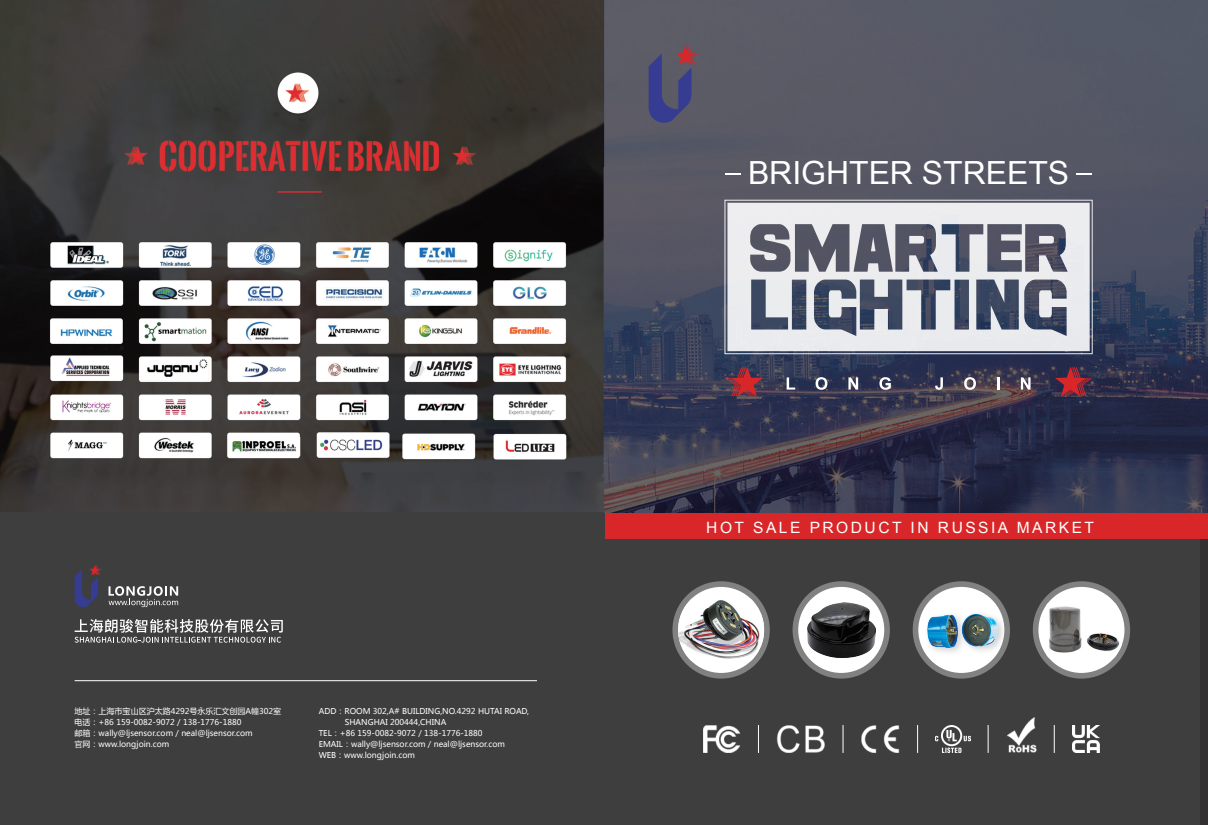
<style>
.page{position:relative;width:1208px;height:825px;background:#fff}
.page>*{position:absolute;margin:0;border:0;box-sizing:border-box;transform-origin:0 0}
.t1{font:31.9px "Arial";color:#fff}
.t2{font:15.6px "Arial";letter-spacing:.16em;color:#fff}
.t3{font:8px/11px "Microsoft Ya Hei";color:#fff}
</style>
<div class="page">
<img style="left:0;top:0;width:1208px;height:825px">
<div style="left:0;top:513px;width:603px;height:312px;background:#3e3e3f"></div>
<div style="left:603px;top:514px;width:596px;height:311px;background:#3e3e3f"></div>
<svg style="left:792px;top:581px;width:98px;height:97px;background:#808081"></svg>
<div style="left:798px;top:587px;width:86px;height:86px;background:#fff;border-radius:50%"></div>
<img style="left:807px;top:602px;width:68px;height:55px">
<svg style="left:672px;top:581px;width:98px;height:97px"></svg>
<div style="left:678px;top:587px;width:86px;height:86px;background:#fff;border-radius:50%"></div>
<img style="left:678px;top:599px;width:86px;height:62px">
<svg style="left:1032px;top:581px;width:98px;height:97px;background:#808081"></svg>
<div style="left:1038px;top:587px;width:86px;height:86px;background:#fff;border-radius:50%"></div>
<img style="left:1046px;top:603px;width:75px;height:55px">
<svg style="left:912px;top:581px;width:98px;height:97px"></svg>
<img style="left:918px;top:587px;width:85px;height:81px">
<svg style="left:648px;top:46px;width:51px;height:77px;background:#524d72"></svg>
<img style="left:1072px;top:725px;width:27px;height:27px">
<img style="left:703px;top:725px;width:37px;height:27px">
<img style="left:1007px;top:718px;width:29px;height:34px">
<img style="left:935px;top:725px;width:35px;height:27px">
<img style="left:777px;top:725px;width:48px;height:27px">
<img style="left:861px;top:725px;width:38px;height:27px">
<svg style="left:758px;top:725px;width:1px;height:28px"></svg>
<svg style="left:842px;top:725px;width:1px;height:28px"></svg>
<svg style="left:917px;top:725px;width:1px;height:28px"></svg>
<svg style="left:987px;top:725px;width:1px;height:28px"></svg>
<svg style="left:1053px;top:725px;width:1px;height:28px"></svg>
<div style="left:605px;top:513px;width:603px;height:25px;background:#d92628"></div>
<svg style="left:786px;top:377px;width:9px;height:13px"></svg>
<svg style="left:815px;top:377px;width:12px;height:13px"></svg>
<svg style="left:848px;top:377px;width:10px;height:13px"></svg>
<svg style="left:879px;top:377px;width:12px;height:13px"></svg>
<svg style="left:935px;top:377px;width:8px;height:13px"></svg>
<svg style="left:964px;top:377px;width:12px;height:13px"></svg>
<svg style="left:997px;top:377px;width:2px;height:13px"></svg>
<svg style="left:1020px;top:377px;width:10px;height:13px"></svg>
<svg style="left:725px;top:173px;width:16px;height:1px"></svg>
<svg style="left:1076px;top:173px;width:16px;height:1px"></svg>
<svg style="left:1055px;top:367px;width:37px;height:29px"></svg>
<svg style="left:725px;top:367px;width:38px;height:29px"></svg>
<svg style="left:727px;top:203px;width:362px;height:148px;background:#abaeb7"></svg>
<svg style="left:75px;top:619px;width:208px;height:24px"></svg>
<svg style="left:75px;top:565px;width:27px;height:42px"></svg>
<svg style="left:109px;top:586px;width:69px;height:21px"></svg>
<hr style="left:75px;top:680px;width:462px;height:1px;background:#fff">
<p class="t3" style="left:75px;top:705px;width:208px">地址：上海市宝山区沪太路4292号永乐汇文创园A幢302室电话：+86 159-0082-9072 / 138-1776-1880<br>邮箱：wally@ljsensor.com / neal@ljsensor.com<br>官网：www.longjoin.com</p>
<p class="t3" style="left:319px;top:705px;width:212px">ADD：ROOM 302,A# BUILDING,NO.4292 HUTAI ROAD,</p>
<p class="t3" style="left:345px;top:716px;width:103px">SHANGHAI 200444,CHINA</p>
<p class="t3" style="left:319px;top:727px;width:165px">TEL：+86 159-0082-9072 / 138-1776-1880</p>
<p class="t3" style="left:319px;top:738px;width:188px">EMAIL：wally@ljsensor.com / neal@ljsensor.com</p>
<p class="t3" style="left:319px;top:749px;width:98px">WEB：www.longjoin.com</p>
<h1 class="t1" style="left:748px;top:152px;width:323px">BRIGHTER STREETS</h1>
<h2 class="t2" style="left:706px;top:517px;width:389px">HOT SALE PRODUCT IN RUSSIA MARKET</h2>
</div>
